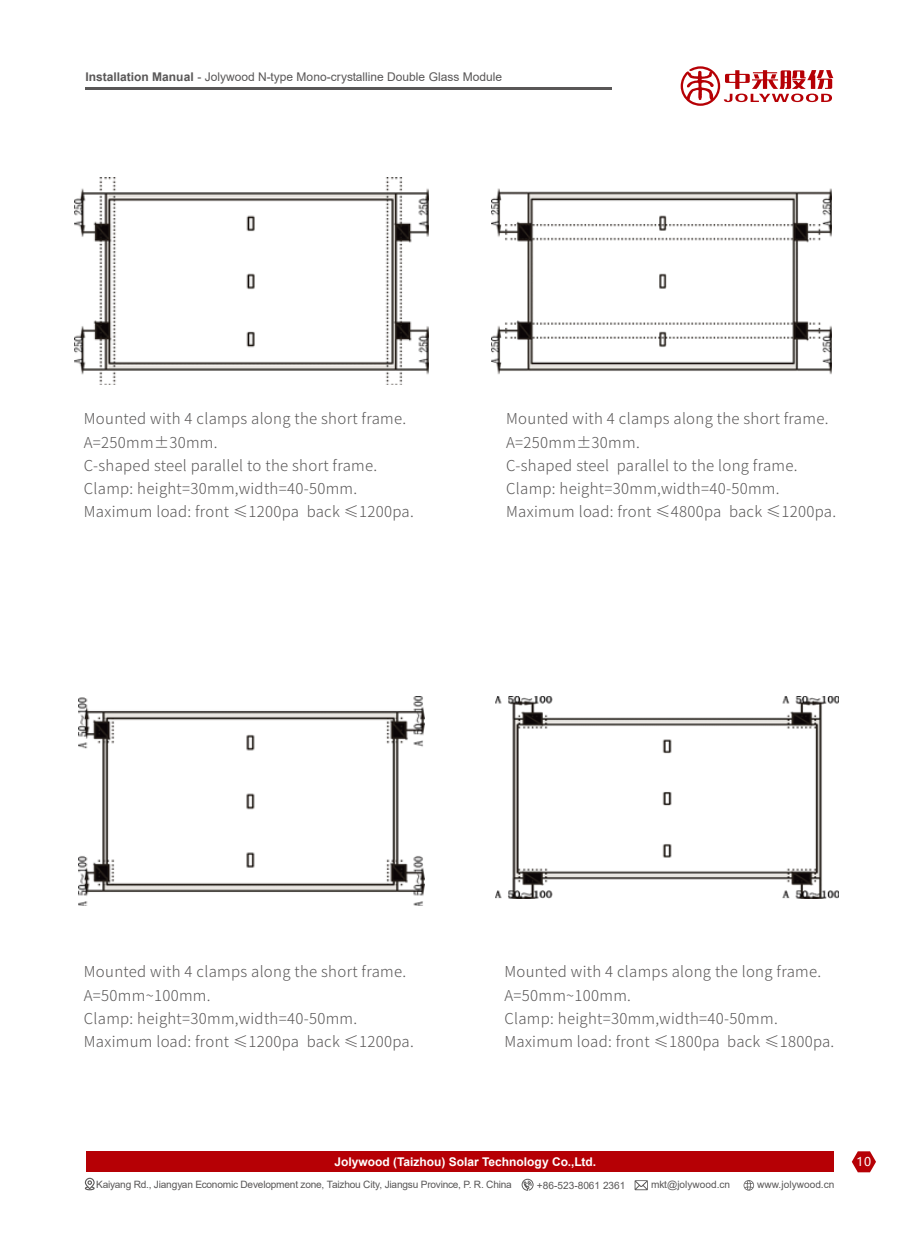
<style>
.page{position:relative;width:919px;height:1238px;background:#fff}
.page>*{position:absolute;margin:0;border:0;box-sizing:border-box;transform-origin:0 0}
.t1{font:300 15px/23.2px "Source Han Sans CN";letter-spacing:.02em;color:#595757}
.t2{font:12px "Arial";color:#595757}
.t3{font:700 12px "Arial";color:#fff}
.t4{font:12px "Microsoft Ya Hei";color:#fff}
.t5{font:10.05px "Arial";letter-spacing:-.02em;color:#595757}
.t6{font:10.05px "Arial";color:#595757}
.s1{font-weight:700}
</style>
<div class="page">
<svg style="left:851px;top:1151px;width:24px;height:21px"></svg>
<div style="left:86px;top:1151px;width:747px;height:21px;background:#b60005"></div>
<div style="left:85px;top:1177px;width:10px;height:12px;border:1px solid #595757;border-radius:4px"></div>
<svg style="left:84px;top:1180px;width:11px;height:10px"></svg>
<svg style="left:743px;top:1180px;width:11px;height:10px"></svg>
<svg style="left:634px;top:1180px;width:13px;height:10px"></svg>
<svg style="left:521px;top:1178px;width:12px;height:12px"></svg>
<hr style="left:86px;top:87px;width:526px;height:3px;background:#595757">
<svg style="left:680px;top:66px;width:153px;height:40px"></svg>
<img style="left:74px;top:177px;width:354px;height:207px">
<img style="left:78px;top:696px;width:346px;height:209px">
<img style="left:492px;top:188px;width:339px;height:186px">
<img style="left:496px;top:696px;width:342px;height:202px">
<p class="t2" style="left:86px;top:69px;width:418px"><span class="s1">Installation Manual</span> - Jolywood N-type Mono-crystalline Double Glass Module</p>
<p class="t1" style="left:84px;top:407px;width:331px">Mounted with 4 clamps along the short frame.<br>A=250mm±30mm.<br>C-shaped steel parallel to the short frame.<br>Clamp: height=30mm,width=40-50mm.<br>Maximum load: front ≤1200pa back ≤1200pa.</p>
<p class="t1" style="left:506px;top:407px;width:331px">Mounted with 4 clamps along the short frame.<br>A=250mm±30mm.<br>C-shaped steel parallel to the long frame.<br>Clamp: height=30mm,width=40-50mm.<br>Maximum load: front ≤4800pa back ≤1200pa.</p>
<p class="t1" style="left:84px;top:960px;width:331px">Mounted with 4 clamps along the short frame.<br>A=50mm~100mm.<br>Clamp: height=30mm,width=40-50mm.<br>Maximum load: front ≤1200pa back ≤1200pa.</p>
<p class="t1" style="left:504px;top:960px;width:331px">Mounted with 4 clamps along the long frame.<br>A=50mm~100mm.<br>Clamp: height=30mm,width=40-50mm.<br>Maximum load: front ≤1800pa back ≤1800pa.</p>
<p class="t3" style="left:334px;top:1153px;width:263px">Jolywood (Taizhou) Solar Technology Co.,Ltd.</p>
<p class="t4" style="left:856px;top:1153px;width:16px">10</p>
<p class="t5" style="left:96px;top:1177px;width:417px">Kaiyang Rd., Jiangyan Economic Development zone, Taizhou City, Jiangsu Province, P. R. China</p>
<p class="t6" style="left:537px;top:1178px;width:90px">+86-523-8061 2361</p>
<p class="t6" style="left:651px;top:1177px;width:81px">mkt@jolywood.cn</p>
<p class="t6" style="left:757px;top:1177px;width:79px">www.jolywood.cn</p>
</div>
